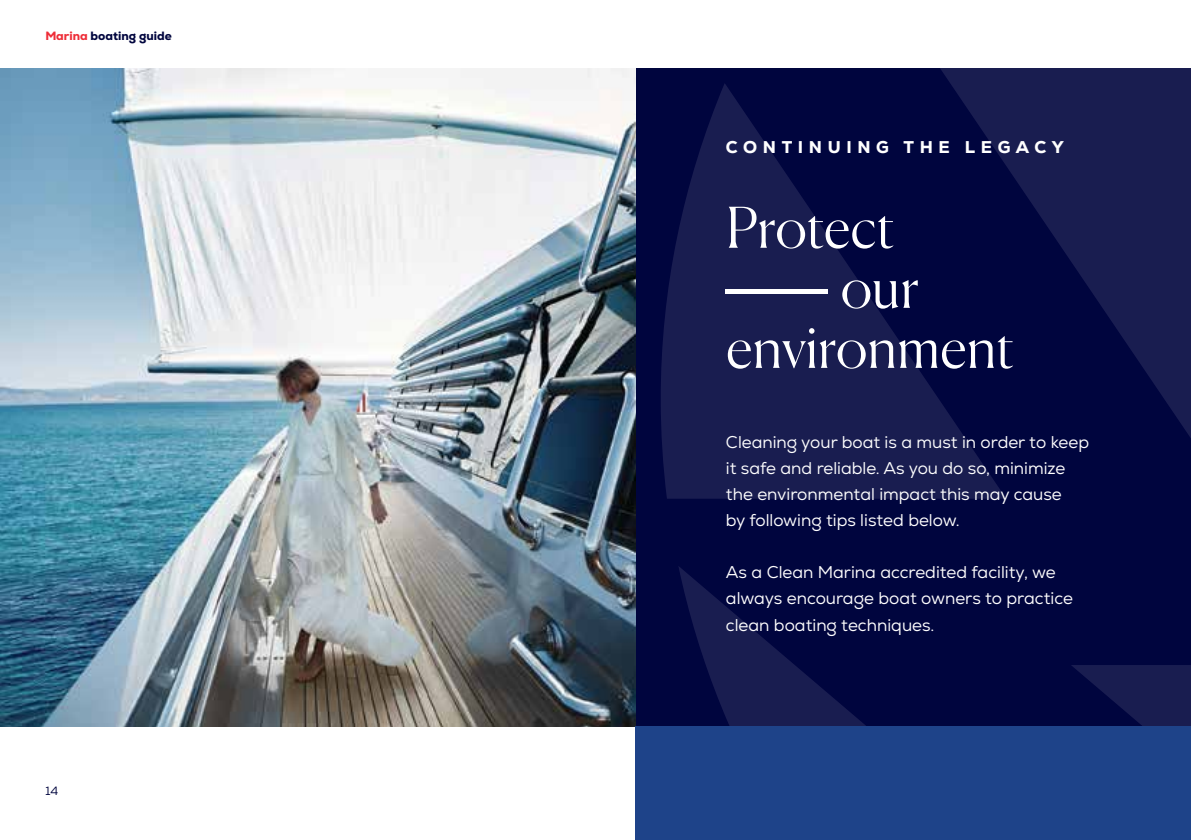
<style>
.page{position:relative;width:1191px;height:840px;background:#fff}
.page>*{position:absolute;margin:0;border:0;box-sizing:border-box;transform-origin:0 0}
.t1{font:300 56px "Canela";color:#fff}
.t2{font:17px/26px "Nexa";color:#fff}
.t3{font:800 17px "Nexa";letter-spacing:.33em;color:#fff}
.t4{font:800 12px "Nexa";color:#00053e}
.t5{font:12px "Nexa";color:#00053e}
.s1{color:#ee2d38}
</style>
<div class="page">
<div style="left:635px;top:68px;width:556px;height:658px;background:#00053e"></div>
<svg style="left:661px;top:84px;width:166px;height:414px;fill:#191d50"></svg>
<svg style="left:678px;top:566px;width:188px;height:160px"></svg>
<svg style="left:1071px;top:665px;width:120px;height:61px"></svg>
<svg style="left:827px;top:68px;width:364px;height:430px"></svg>
<img style="left:0;top:68px;width:635px;height:658px">
<hr style="left:726px;top:289px;width:102px;height:4px;background:#fff">
<div style="left:635px;top:726px;width:556px;height:113px;background:#1e4389"></div>
<p class="t4" style="left:45px;top:28px;width:128px"><span class="s1">Marina</span> boating guide</p>
<p class="t5" style="left:45px;top:782px;width:14px">14</p>
<p class="t3" style="left:726px;top:136px;width:339px">CONTINUING THE LEGACY</p>
<h1 class="t1" style="left:726px;top:183px;width:170px">Protect</h1>
<h1 class="t1" style="left:840px;top:243px;width:80px">our</h1>
<h1 class="t1" style="left:726px;top:303px;width:290px">environment</h1>
<p class="t2" style="left:726px;top:429px;width:365px">Cleaning your boat is a must in order to keep it safe and reliable. As you do so, minimize the environmental impact this may cause<br>by following tips listed below.</p>
<p class="t2" style="left:726px;top:559px;width:348px">As a Clean Marina accredited facility, we always encourage boat owners to practice clean boating techniques.</p>
</div>
